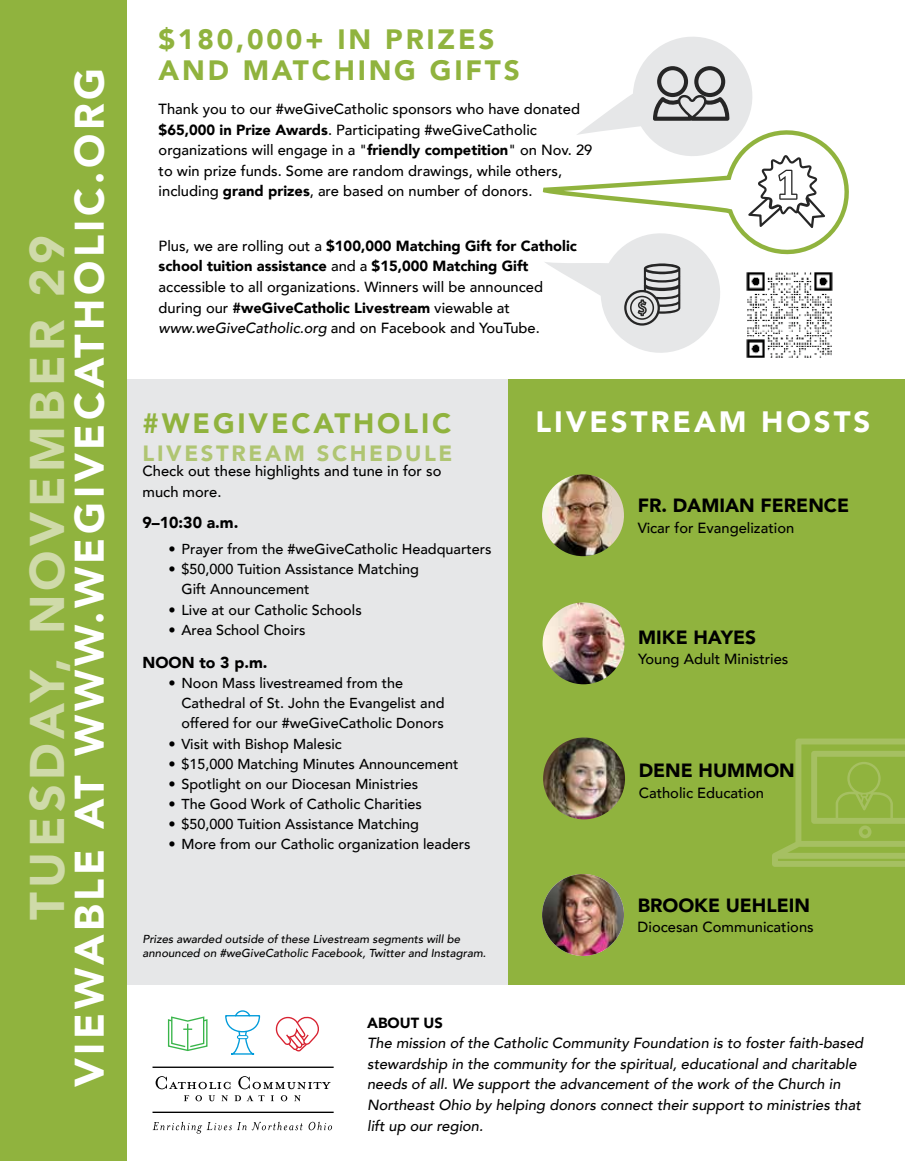
<style>
.page{position:relative;width:905px;height:1161px;background:#fff}
.page>*{position:absolute;margin:0;border:0;box-sizing:border-box;transform-origin:0 0}
.t1{font:900 48.45px "Avenir";letter-spacing:.09em;color:#cfdaa9}
.t2{font:900 41.1px "Avenir";letter-spacing:.09em;color:#fff}
.t3{font:900 29.4px "Avenir";letter-spacing:.1em;color:#fff}
.t4{font:900 27.9px/30.9px "Avenir";letter-spacing:.1em;color:#90b33e}
.t5{font:900 22.05px "Avenir";letter-spacing:.12em;color:#afc572}
.t6{font:900 19.05px "Avenir";color:#000}
.t7{font:900 15.9px "Avenir";color:#000}
.t8{font:500 14.7px/20.5px "Avenir";color:#000}
.t9{font:italic 500 14.7px/20.5px "Avenir";color:#000}
.t10{font:900 14.7px "Avenir";color:#000}
.t11{font:500 14.4px/20.1px "Avenir";color:#000}
.t12{font:italic 500 11.55px/14.4px "Avenir";color:#000}
.s1{font-weight:900}
.s2{font-style:italic}
</style>
<div class="page">
<div style="left:508px;top:368px;width:396px;height:749px;background:#90b33e"></div>
<div style="left:115px;top:371px;width:393px;height:749px;background:#e6e7e8"></div>
<div style="left:0;top:985px;width:904px;height:176px;background:#fff"></div>
<div style="left:86px;top:0;width:818px;height:378px;background:#fff"></div>
<svg style="left:542px;top:143px;width:307px;height:98px"></svg>
<svg style="left:156px;top:1076px;width:74px;height:13px"></svg>
<svg style="left:238px;top:1076px;width:93px;height:13px"></svg>
<svg style="left:184px;top:1095px;width:5px;height:6px"></svg>
<svg style="left:195px;top:1095px;width:7px;height:6px"></svg>
<svg style="left:208px;top:1095px;width:7px;height:6px"></svg>
<svg style="left:221px;top:1095px;width:7px;height:6px"></svg>
<svg style="left:234px;top:1095px;width:30px;height:6px"></svg>
<svg style="left:271px;top:1095px;width:3px;height:6px"></svg>
<svg style="left:281px;top:1095px;width:6px;height:6px"></svg>
<svg style="left:294px;top:1095px;width:7px;height:6px"></svg>
<hr style="left:152px;top:1067px;width:181px;height:1px;background:#000">
<hr style="left:152px;top:1112px;width:181px;height:1px;background:#000">
<svg style="left:167px;top:1016px;width:41px;height:35px"></svg>
<svg style="left:275px;top:1016px;width:44px;height:36px"></svg>
<svg style="left:225px;top:1010px;width:36px;height:45px"></svg>
<div style="left:237px;top:1035px;width:11px;height:4px;border:1px solid #009bda;border-radius:2px"></div>
<svg style="left:153px;top:1122px;width:179px;height:12px"></svg>
<img style="left:542px;top:474px;width:82px;height:82px;border-radius:41px">
<img style="left:542px;top:602px;width:82px;height:82px;border-radius:41px">
<img style="left:543px;top:737px;width:82px;height:82px;border-radius:41px">
<img style="left:542px;top:874px;width:82px;height:82px;border-radius:41px">
<div style="left:0;top:0;width:126px;height:1161px;background:#90b33e"></div>
<svg style="left:544px;top:37px;width:281px;height:316px"></svg>
<svg style="left:772px;top:739px;width:132px;height:128px"></svg>
<img style="left:743px;top:268px;width:90px;height:90px">
<h2 class="t2" style="left:54px;top:1087px;width:1021px;rotate:-90deg">VIEWABLE AT WWW.WEGIVECATHOLIC.ORG</h2>
<h1 class="t1" style="left:6px;top:920px;width:686px;rotate:-90deg">TUESDAY, NOVEMBER 29</h1>
<h3 class="t4" style="left:159px;top:24px;width:362px">$180,000+ IN PRIZES<br>AND MATCHING GIFTS</h3>
<p class="t8" style="left:159px;top:98px;width:435px">Thank you to our #weGiveCatholic sponsors who have donated <span class="s1">$65,000 in Prize Awards</span>. Participating #weGiveCatholic organizations will engage in a "<span class="s1">friendly competition</span>" on Nov. 29 to win prize funds. Some are random drawings, while others, including <span class="s1">grand prizes</span>, are based on number of donors.</p>
<p class="t8" style="left:159px;top:235px;width:420px">Plus, we are rolling out a <span class="s1">$100,000 Matching Gift for Catholic school tuition assistance</span> and a <span class="s1">$15,000 Matching Gift </span>accessible to all organizations. Winners will be announced during our <span class="s1">#weGiveCatholic Livestream</span> viewable at <span class="s2">www.weGiveCatholic.org</span> and on Facebook and YouTube.</p>
<h3 class="t4" style="left:142px;top:408px;width:310px">#WEGIVECATHOLIC</h3>
<h3 class="t3" style="left:535px;top:397px;width:336px">LIVESTREAM HOSTS</h3>
<h3 class="t5" style="left:142px;top:435px;width:311px">LIVESTREAM SCHEDULE</h3>
<p class="t8" style="left:142px;top:460px;width:300px">Check out these highlights and tune in for so much more.</p>
<p class="t7" style="left:142px;top:508px;width:97px">9–10:30 a.m.</p>
<p class="t11" style="left:168px;top:538px;width:324px">• Prayer from the #weGiveCatholic Headquarters</p>
<p class="t11" style="left:181px;top:558px;width:239px;text-indent:-13px">• $50,000 Tuition Assistance Matching<br>Gift Announcement</p>
<p class="t11" style="left:168px;top:599px;width:195px">• Live at our Catholic Schools</p>
<p class="t11" style="left:168px;top:619px;width:139px">• Area School Choirs</p>
<p class="t7" style="left:142px;top:649px;width:126px">NOON to 3 p.m.</p>
<p class="t11" style="left:181px;top:672px;width:264px;text-indent:-13px">• Noon Mass livestreamed from the<br>Cathedral of St. John the Evangelist and offered for our #weGiveCatholic Donors</p>
<p class="t11" style="left:168px;top:733px;width:175px">• Visit with Bishop Malesic</p>
<p class="t11" style="left:168px;top:753px;width:291px">• $15,000 Matching Minutes Announcement</p>
<p class="t11" style="left:168px;top:773px;width:251px">• Spotlight on our Diocesan Ministries</p>
<p class="t11" style="left:168px;top:793px;width:255px">• The Good Work of Catholic Charities</p>
<p class="t11" style="left:168px;top:813px;width:252px">• $50,000 Tuition Assistance Matching</p>
<p class="t11" style="left:168px;top:834px;width:304px">• More from our Catholic organization leaders</p>
<p class="t6" style="left:637px;top:489px;width:213px">FR. DAMIAN FERENCE</p>
<p class="t8" style="left:637px;top:517px;width:158px">Vicar for Evangelization</p>
<p class="t6" style="left:638px;top:621px;width:119px">MIKE HAYES</p>
<p class="t8" style="left:638px;top:648px;width:152px">Young Adult Ministries</p>
<p class="t6" style="left:638px;top:754px;width:158px">DENE HUMMON</p>
<p class="t8" style="left:638px;top:782px;width:127px">Catholic Education</p>
<p class="t12" style="left:142px;top:932px;width:345px">Prizes awarded outside of these Livestream segments will be announced on #weGiveCatholic Facebook, Twitter and Instagram.</p>
<p class="t6" style="left:637px;top:889px;width:174px">BROOKE UEHLEIN</p>
<p class="t8" style="left:637px;top:916px;width:177px">Diocesan Communications</p>
<p class="t10" style="left:367px;top:1010px;width:77px">ABOUT US</p>
<p class="t9" style="left:367px;top:1033px;width:497px">The mission of the Catholic Community Foundation is to foster faith-based stewardship in the community for the spiritual, educational and charitable needs of all. We support the advancement of the work of the Church in Northeast Ohio by helping donors connect their support to ministries that lift up our region.</p>
</div>
